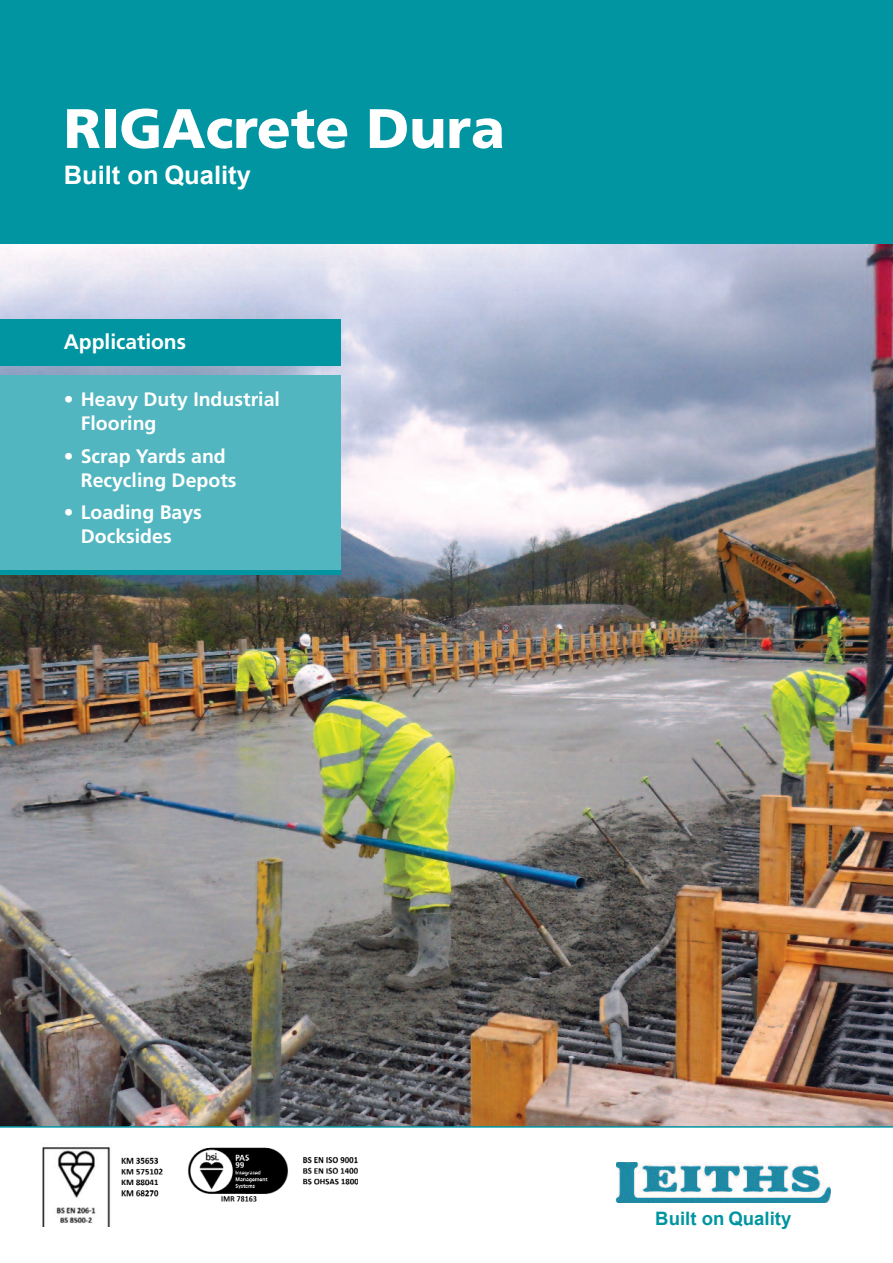
<style>
.page{position:relative;width:893px;height:1263px;background:#fff}
.page>*{position:absolute;margin:0;border:0;box-sizing:border-box;transform-origin:0 0}
.t1{font:900 55.5px "Frutiger";color:#fff}
.t2{font:700 25.5px "Arial";color:#fff}
.t3{font:700 21px "Frutiger";color:#fff}
.t4{font:700 19.5px/24px "Frutiger";color:#fff}
.t5{font:700 18.6px "Arial";color:#0095a1}
</style>
<div class="page">
<div style="left:0;top:0;width:893px;height:249px;background:#0095a1"></div>
<img style="left:0;top:245px;width:893px;height:881px">
<img style="left:616px;top:1162px;width:214px;height:40px">
<div style="left:0;top:319px;width:341px;height:47px;background:#0095a1"></div>
<div style="left:0;top:375px;width:341px;height:198px;background:#52b6c0"></div>
<hr style="left:0;top:571px;width:341px;height:4px;background:#0095a1">
<hr style="left:0;top:1126px;width:893px;height:2px;background:#0095a1">
<img style="left:188px;top:1147px;width:169px;height:55px">
<img style="left:121px;top:1157px;width:42px;height:40px">
<img style="left:42px;top:1147px;width:69px;height:79px">
<h1 class="t1" style="left:64px;top:106px;width:443px">RIGAcrete Dura</h1>
<h2 class="t2" style="left:64px;top:161px;width:189px">Built on Quality</h2>
<p class="t3" style="left:64px;top:333px;width:124px">Applications</p>
<p class="t4" style="left:81px;top:389px;width:201px;text-indent:-17px">• Heavy Duty Industrial<br>Flooring</p>
<p class="t4" style="left:81px;top:445px;width:157px;text-indent:-17px">• Scrap Yards and<br>Recycling Depots</p>
<p class="t4" style="left:81px;top:502px;width:123px;text-indent:-17px">• Loading Bays<br>Docksides</p>
<p class="t5" style="left:655px;top:1208px;width:138px">Built on Quality</p>
</div>
